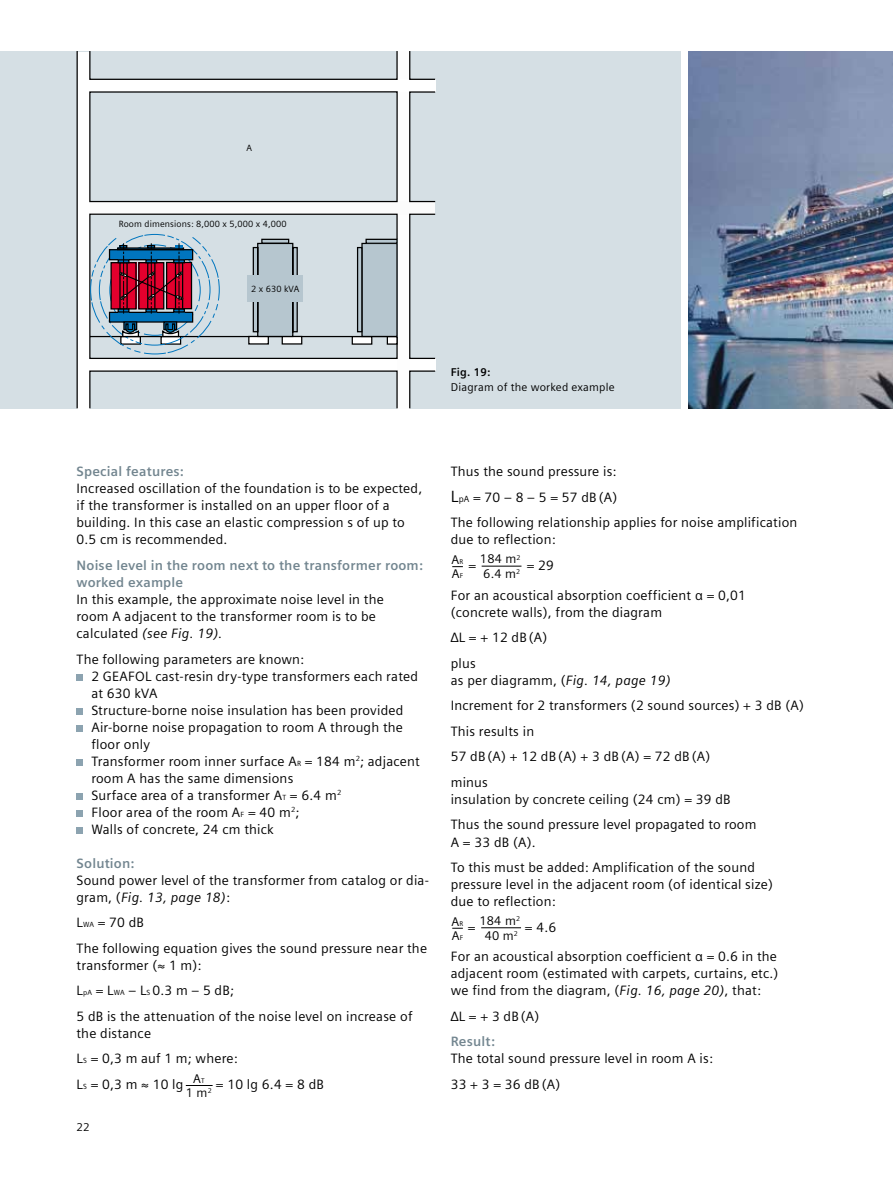
<style>
.page{position:relative;width:893px;height:1191px;background:#fff}
.page>*{position:absolute;margin:0;border:0;box-sizing:border-box;transform-origin:0 0}
.t1{font:13.5px/17px "Siemens Sans";letter-spacing:.015em;color:#000}
.t2{font:700 13.5px/17px "Siemens Sans";letter-spacing:.015em;color:#738690}
.t3{font:12.6px/14.4px "Siemens Sans";letter-spacing:.015em;color:#000}
.t4{font:11.25px "Siemens Sans";letter-spacing:.02em;color:#000}
.t5{font:700 11.25px "Siemens Sans";color:#000}
.t6{font:9px "Siemens Sans";letter-spacing:.015em;color:#000}
.s1{font-style:italic}
.s2{font-size:7.35px}
.s3{font-size:6.9px}
.s4{font-size:16.2px}
.s5{font-size:8.85px}
</style>
<div class="page">
<div style="left:0;top:51px;width:680px;height:357px;background:#d5dfe4"></div>
<svg style="left:77px;top:674px;width:6px;height:6px"></svg>
<svg style="left:77px;top:708px;width:6px;height:6px"></svg>
<svg style="left:77px;top:725px;width:6px;height:6px"></svg>
<svg style="left:77px;top:759px;width:6px;height:6px"></svg>
<svg style="left:77px;top:793px;width:6px;height:6px"></svg>
<svg style="left:77px;top:810px;width:6px;height:6px"></svg>
<svg style="left:77px;top:827px;width:6px;height:6px"></svg>
<hr style="left:481px;top:927px;width:40px;height:1px;background:#000">
<img style="left:689px;top:51px;width:204px;height:357px">
<svg style="left:76px;top:51px;width:360px;height:358px"></svg>
<div style="left:249px;top:336px;width:19px;height:8px;background:#fff"></div>
<div style="left:248px;top:336px;width:21px;height:8px;border:1px solid #000"></div>
<div style="left:282px;top:336px;width:20px;height:8px;background:#fff"></div>
<div style="left:282px;top:336px;width:20px;height:8px;border:1px solid #000"></div>
<div style="left:352px;top:336px;width:20px;height:8px;background:#fff"></div>
<div style="left:352px;top:336px;width:20px;height:9px;border:1px solid #000"></div>
<div style="left:387px;top:337px;width:10px;height:7px;background:#fff"></div>
<div style="left:387px;top:336px;width:11px;height:9px;border:1px solid #000"></div>
<div style="left:362px;top:243px;width:35px;height:93px;background:#b6c6cf"></div>
<div style="left:361px;top:243px;width:37px;height:94px;border:1px solid #000"></div>
<hr style="left:358px;top:247px;width:4px;height:85px;background:#b6c6cf">
<div style="left:357px;top:247px;width:5px;height:85px;border:1px solid #000"></div>
<hr style="left:366px;top:239px;width:31px;height:4px;background:#b6c6cf">
<div style="left:365px;top:239px;width:33px;height:5px;border:1px solid #000"></div>
<hr style="left:262px;top:239px;width:27px;height:4px;background:#b6c6cf">
<div style="left:261px;top:239px;width:28px;height:5px;border:1px solid #000"></div>
<svg style="left:252px;top:242px;width:46px;height:96px;background:#9ba8af"></svg>
<div style="left:248px;top:276px;width:55px;height:26px;background:#b6c6cf"></div>
<svg style="left:186px;top:1085px;width:27px;height:1px"></svg>
<hr style="left:482px;top:566px;width:39px;height:1px;background:#000">
<svg style="left:90px;top:233px;width:130px;height:122px"></svg>
<p class="t6" style="left:247px;top:143px;width:7px">A</p>
<p class="t6" style="left:119px;top:219px;width:169px">Room dimensions: 8,000 x 5,000 x 4,000</p>
<p class="t6" style="left:251px;top:284px;width:50px">2 x 630 kVA</p>
<p class="t5" style="left:451px;top:366px;width:41px">Fig. 19:</p>
<p class="t4" style="left:451px;top:381px;width:165px">Diagram of the worked example</p>
<p class="t2" style="left:77px;top:463px;width:109px">Special features:</p>
<p class="t1" style="left:77px;top:480px;width:347px">Increased oscillation of the foundation is to be expected, if the transformer is installed on an upper floor of a building. In this case an elastic compression s of up to 0.5 cm is recommended.</p>
<p class="t2" style="left:77px;top:557px;width:348px">Noise level in the room next to the transformer room: worked example</p>
<p class="t1" style="left:77px;top:591px;width:309px">In this example, the approximate noise level in the room A adjacent to the transformer room is to be calculated <span class="s1">(see Fig. 19).</span></p>
<p class="t1" style="left:91px;top:650px;width:330px;text-indent:-15px">The following parameters are known:<br>2 GEAFOL cast-resin dry-type transformers each rated at 630 kVA<br>Structure-borne noise insulation has been provided Air-borne noise propagation to room A through the floor only<br>Transformer room inner surface A<span class="s2">R</span> = 184 m<sup>2</sup>; adjacent room A has the same dimensions<br>Surface area of a transformer A<span class="s2">T</span> = 6.4 m<sup>2<br></sup>Floor area of the room A<span class="s2">F</span> = 40 m<sup>2</sup>;<br>Walls of concrete, 24 cm thick</p>
<p class="t2" style="left:77px;top:854px;width:59px">Solution:</p>
<p class="t1" style="left:77px;top:871px;width:354px">Sound power level of the transformer from catalog or dia&shy;gram, (<span class="s1">Fig. 13, page 18)</span>:</p>
<p class="t1" style="left:77px;top:910px;width:352px;line-height:25.5px">L<span class="s2">WA</span> = 70 dB<br>The following equation gives the sound pressure near the</p>
<p class="t1" style="left:77px;top:952px;width:338px;line-height:25.5px">transformer (≈ 1 m):<br>L<span class="s2">pA</span> = L<span class="s2">WA</span> – L<span class="s2">S</span> 0.3 m – 5 dB;<br>5 dB is the attenuation of the noise level on increase of</p>
<p class="t1" style="left:77px;top:1020px;width:163px;line-height:25.5px">the distance<br>L<span class="s2">S</span> = 0,3 m auf 1 m; where:<br>L<span class="s2">S</span> = 0,3 m ≈ 10 lg</p>
<p class="t3" style="left:186px;top:1071px;width:27px;text-align:center">A<span class="s3">T<br></span>1 m<sup>2</sup></p>
<p class="t1" style="left:216px;top:1075px;width:109px">= 10 lg 6.4 = 8 dB</p>
<p class="t4" style="left:77px;top:1120px;width:15px">22</p>
<p class="t1" style="left:451px;top:459px;width:348px;line-height:25.5px">Thus the sound pressure is:<br><span class="s4">L</span><span class="s5">pA</span> = 70 – 8 – 5 = 57 dB (A)<br>The following relationship applies for noise amplification</p>
<p class="t1" style="left:469px;top:527px;width:89px;line-height:25.5px;text-indent:-18px">due to reflection: =</p>
<p class="t3" style="left:452px;top:552px;width:13px">A<span class="s3">R<br></span>A<span class="s3">F</span></p>
<p class="t3" style="left:480px;top:552px;width:42px">184 m<sup>2<br></sup>6.4 m<sup>2</sup></p>
<p class="t1" style="left:527px;top:557px;width:29px">= 29</p>
<p class="t1" style="left:451px;top:586px;width:297px">For an acoustical absorption coefficient α = 0,01 (concrete walls), from the diagram</p>
<p class="t1" style="left:451px;top:625px;width:98px;line-height:25.5px">∆L = + 12 dB (A) plus</p>
<p class="t1" style="left:451px;top:667px;width:355px;line-height:25.5px">as per diagramm, (<span class="s1">Fig. 14, page 19)<br></span>Increment for 2 transformers (2 sound sources) + 3 dB (A)<br>This results in<br>57 dB (A) + 12 dB (A) + 3 dB (A) = 72 dB (A)<br>minus</p>
<p class="t1" style="left:451px;top:786px;width:307px;line-height:25.5px">insulation by concrete ceiling (24 cm) = 39 dB<br>Thus the sound pressure level propagated to room</p>
<p class="t1" style="left:451px;top:829px;width:306px;line-height:25.5px">A = 33 dB (A).<br>To this must be added: Amplification of the sound</p>
<p class="t1" style="left:451px;top:876px;width:324px">pressure level in the adjacent room (of identical size) due to reflection:</p>
<p class="t3" style="left:452px;top:914px;width:13px">A<span class="s3">R<br></span>A<span class="s3">F</span></p>
<p class="t1" style="left:468px;top:918px;width:9px">=</p>
<p class="t3" style="left:479px;top:913px;width:42px">184 m<sup>2</sup></p>
<p class="t1" style="left:485px;top:918px;width:73px"><sub>40</sub> <sub>m</sub><sub>2</sub> = 4.6</p>
<p class="t1" style="left:451px;top:948px;width:329px;text-align:justify">For an acoustical absorption coefficient α = 0.6 in the adjacent room (estimated with carpets, curtains, etc.) we find from the diagram, (<span class="s1">Fig. 16, page 20)</span>, that:</p>
<p class="t1" style="left:451px;top:1007px;width:90px">∆L = + 3 dB (A)</p>
<p class="t2" style="left:451px;top:1033px;width:46px">Result:</p>
<p class="t1" style="left:451px;top:1046px;width:264px;line-height:25.5px">The total sound pressure level in room A is:<br>33 + 3 = 36 dB (A)</p>
</div>
